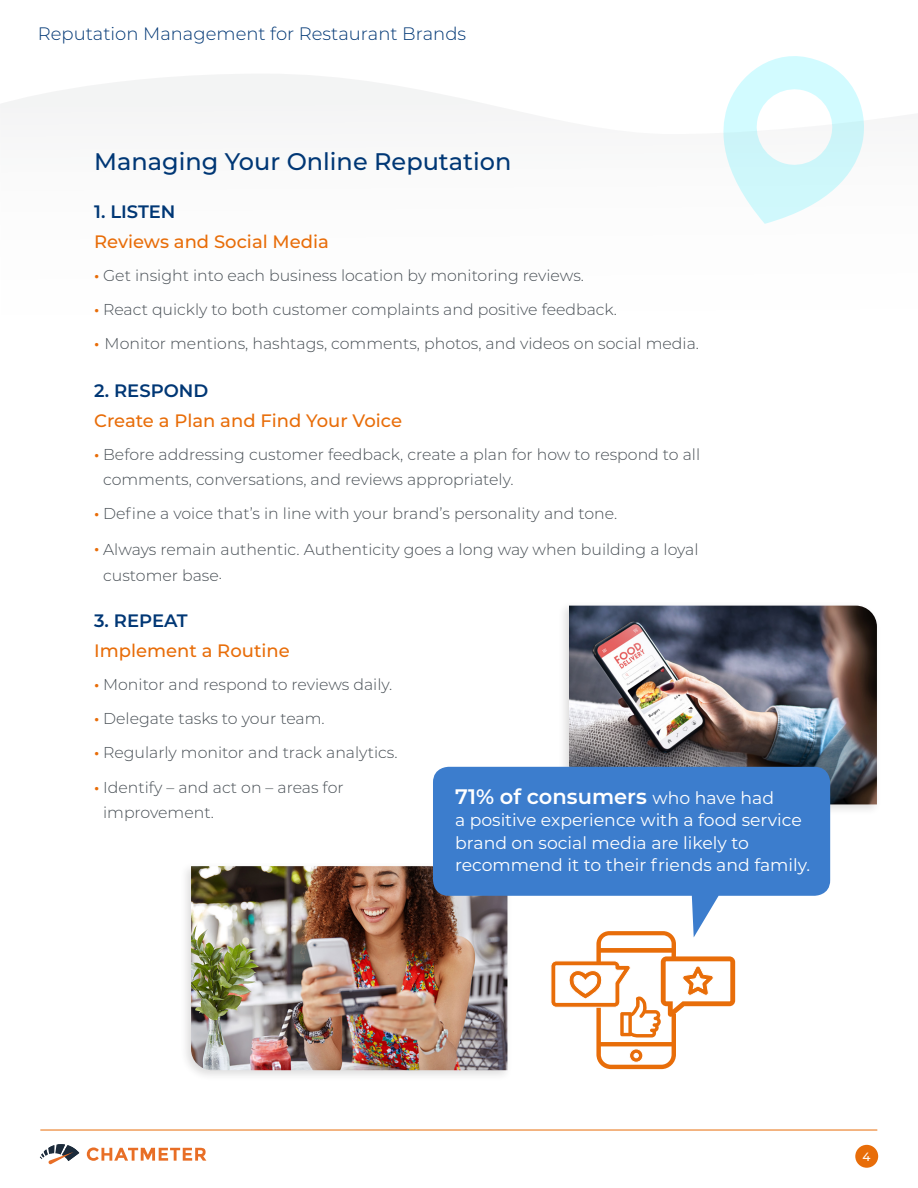
<style>
.page{position:relative;width:918px;height:1188px;background:#fff}
.page>*{position:absolute;margin:0;border:0;box-sizing:border-box;transform-origin:0 0}
.t1{font:500 24px "Montserrat";color:#003775}
.t2{font:600 21px "Montserrat";color:#fff}
.t3{font:500 18px "Montserrat";color:#e86d09}
.t4{font:300 18px "Montserrat";color:#003775}
.t5{font:600 18px "Montserrat";color:#003775}
.t6{font:17.25px/22.5px "Montserrat";color:#fff}
.t7{font:300 15.75px/25.5px "Montserrat";color:#474e54}
.t8{font:500 12px "Montserrat";color:#fff}
.s1{font-weight:600;color:#e86d09}
.s2{font-weight:400;font-size:17.25px}
</style>
<div class="page">
<div style="left:180px;top:861px;width:332px;height:221px;background:#231f20;opacity:.15"></div>
<img style="left:191px;top:866px;width:316px;height:204px">
<svg style="left:0;top:74px;width:504px;height:39px;fill:#f3f4f4"></svg>
<div style="left:855px;top:1145px;width:23px;height:23px;background:#e86d09;border-radius:50%"></div>
<svg style="left:87px;top:1147px;width:119px;height:14px"></svg>
<svg style="left:40px;top:1144px;width:39px;height:20px"></svg>
<hr style="left:40px;top:1130px;width:837px;height:1px;background:#e86d09">
<div style="left:558px;top:601px;width:324px;height:215px;background:#231f20;opacity:.15"></div>
<img style="left:569px;top:606px;width:308px;height:198px">
<svg style="left:551px;top:937px;width:184px;height:132px"></svg>
<svg style="left:433px;top:767px;width:397px;height:170px;fill:#3c7dcd"></svg>
<svg style="left:723px;top:56px;width:141px;height:168px"></svg>
<p class="t4" style="left:38px;top:22px;width:430px">Reputation Management for Restaurant Brands</p>
<p class="t1" style="left:94px;top:145px;width:419px">Managing Your Online Reputation</p>
<p class="t5" style="left:94px;top:199px;width:83px">1. LISTEN</p>
<p class="t3" style="left:94px;top:229px;width:236px">Reviews and Social Media</p>
<p class="t7" style="left:94px;top:262px;width:491px"><span class="s1">•</span> Get insight into each business location by monitoring reviews.</p>
<p class="t7" style="left:94px;top:296px;width:524px"><span class="s1">•</span> React quickly to both customer complaints and positive feedback.</p>
<p class="t7" style="left:94px;top:331px;width:606px"><span class="s1">•</span> Monitor mentions, hashtags, comments, photos, and videos on social media.</p>
<p class="t5" style="left:94px;top:378px;width:116px">2. RESPOND</p>
<p class="t3" style="left:94px;top:408px;width:309px">Create a Plan and Find Your Voice</p>
<p class="t7" style="left:103px;top:441px;width:599px;text-indent:-9px"><span class="s1">•</span> Before addressing customer feedback, create a plan for how to respond to all comments, conversations, and reviews appropriately.</p>
<p class="t7" style="left:94px;top:501px;width:525px"><span class="s1">•</span> Define a voice that’s in line with your brand’s personality and tone.</p>
<p class="t7" style="left:103px;top:537px;width:597px;text-indent:-9px"><span class="s1">•</span> Always remain authentic. Authenticity goes a long way when building a loyal customer base.</p>
<p class="t5" style="left:94px;top:608px;width:95px">3. REPEAT</p>
<p class="t3" style="left:94px;top:638px;width:197px">Implement a Routine</p>
<p class="t7" style="left:94px;top:671px;width:300px"><span class="s1">•</span> Monitor and respond to reviews daily.</p>
<p class="t7" style="left:94px;top:705px;width:232px"><span class="s1">•</span> Delegate tasks to your team.</p>
<p class="t7" style="left:94px;top:739px;width:305px"><span class="s1">•</span> Regularly monitor and track analytics.</p>
<p class="t7" style="left:103px;top:774px;width:242px;text-indent:-9px"><span class="s1">•</span> Identify – and act on – areas for improvement.</p>
<p class="t2" style="left:455px;top:781px;width:321px">71% of consumers <span class="s2">who have had</span></p>
<p class="t6" style="left:455px;top:808px;width:357px">a positive experience with a food service brand on social media are likely to recommend it to their friends and family.</p>
<p class="t8" style="left:863px;top:1148px;width:10px">4</p>
</div>
